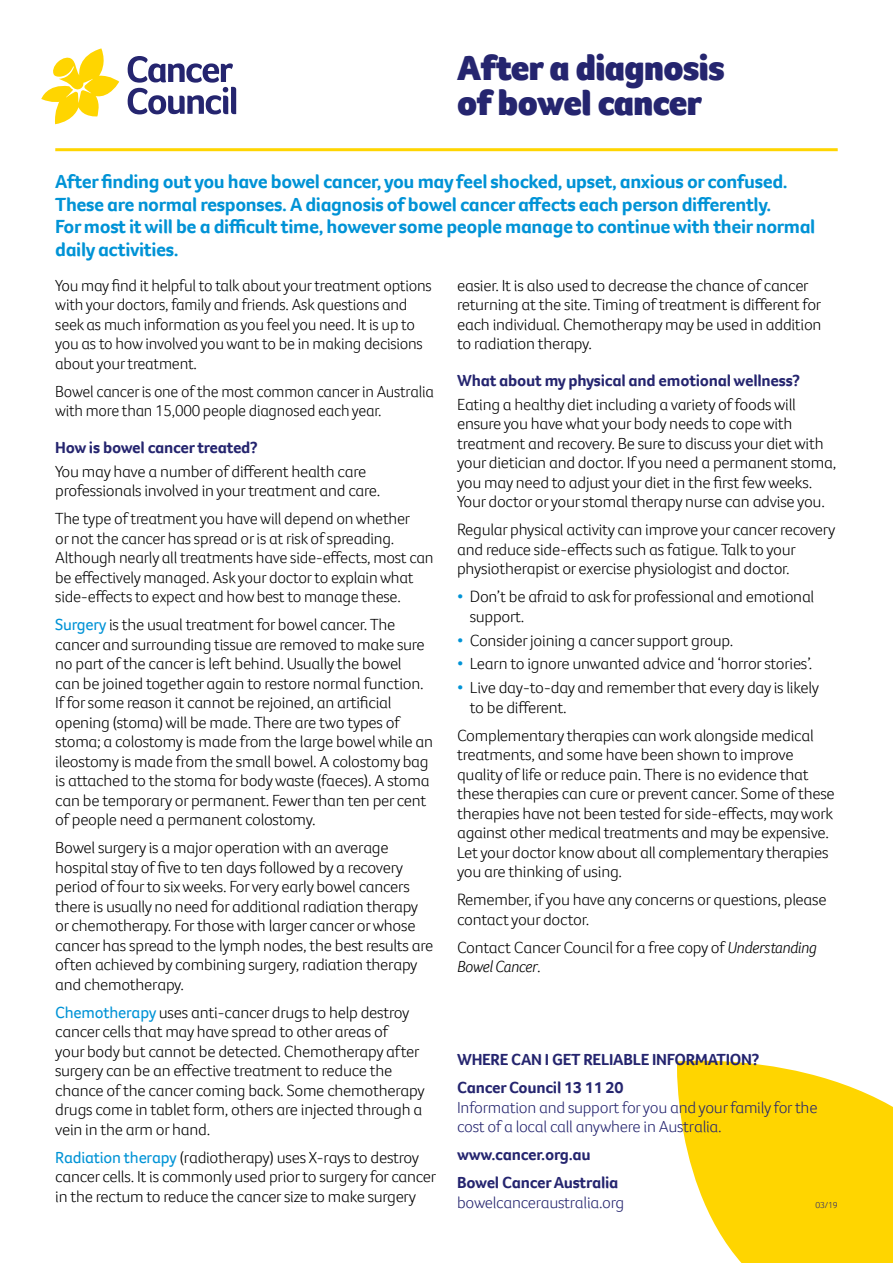
<style>
.page{position:relative;width:893px;height:1263px;background:#fff}
.page>*{position:absolute;margin:0;border:0;box-sizing:border-box;transform-origin:0 0}
.t1{font:900 36px/34.5px "Foco CC";letter-spacing:-.015em;color:#25256f}
.t2{font:700 19.5px/22.5px "Foco CC";letter-spacing:-.02em;color:#0093d6}
.t3{font:300 16.5px/19.5px "Foco CC";letter-spacing:-.015em;color:#000}
.t4{font:700 16.5px/28px "Foco CC";letter-spacing:-.015em;color:#25256f}
.t5{font:300 16.5px/19.5px "Foco CC";letter-spacing:-.015em;color:#25256f}
.t6{font:300 16.5px/19.5px "Foco CC";letter-spacing:-.015em;color:#000;scale:.96 1}
.t7{font:300 9px "Foco CC";color:#25256f}
.s1{font-weight:400;color:#0093d6}
.s2{color:#0093d6}
.s3{font-style:italic}
</style>
<div class="page">
<svg style="left:41px;top:48px;width:78px;height:76px"></svg>
<svg style="left:128px;top:56px;width:108px;height:58px"></svg>
<svg style="left:676px;top:1060px;width:217px;height:203px"></svg>
<hr style="left:55px;top:148px;width:783px;height:3px;background:#ffd500">
<h1 class="t1" style="left:457px;top:51px;width:269px">After a diagnosis of bowel cancer</h1>
<p class="t2" style="left:55px;top:170px;width:762px">After finding out you have bowel cancer, you may feel shocked, upset, anxious or confused.<br>These are normal responses. A diagnosis of bowel cancer affects each person differently.<br>For most it will be a difficult time, however some people manage to continue with their normal daily activities.</p>
<p class="t3" style="left:55px;top:275px;width:378px">You may find it helpful to talk about your treatment options with your doctors, family and friends. Ask questions and seek as much information as you feel you need. It is up to you as to how involved you want to be in making decisions about your treatment.</p>
<p class="t6" style="left:55px;top:381px;width:396px">Bowel cancer is one of the most common cancer in Australia with more than 15,000 people diagnosed each year.</p>
<p class="t4" style="left:55px;top:433px;width:204px">How is bowel cancer treated?</p>
<p class="t3" style="left:55px;top:461px;width:327px">You may have a number of different health care professionals involved in your treatment and care.</p>
<p class="t3" style="left:55px;top:509px;width:380px">The type of treatment you have will depend on whether<br>or not the cancer has spread or is at risk of spreading.<br>Although nearly all treatments have side-effects, most can be effectively managed. Ask your doctor to explain what side-effects to expect and how best to manage these.</p>
<p class="t3" style="left:55px;top:615px;width:379px"><span class="s1">Surgery</span> is the usual treatment for bowel cancer. The cancer and surrounding tissue are removed to make sure no part of the cancer is left behind. Usually the bowel<br>can be joined together again to restore normal function.<br>If for some reason it cannot be rejoined, an artificial opening (stoma) will be made. There are two types of stoma; a colostomy is made from the large bowel while an ileostomy is made from the small bowel. A colostomy bag is attached to the stoma for body waste (faeces). A stoma can be temporary or permanent. Fewer than ten per cent of people need a permanent colostomy.</p>
<p class="t3" style="left:55px;top:838px;width:380px">Bowel surgery is a major operation with an average hospital stay of five to ten days followed by a recovery period of four to six weeks. For very early bowel cancers there is usually no need for additional radiation therapy or chemotherapy. For those with larger cancer or whose cancer has spread to the lymph nodes, the best results are often achieved by combining surgery, radiation therapy and chemotherapy.</p>
<p class="t3" style="left:55px;top:1002px;width:371px"><span class="s1">Chemotherapy</span> uses anti-cancer drugs to help destroy cancer cells that may have spread to other areas of<br>your body but cannot be detected. Chemotherapy after surgery can be an effective treatment to reduce the chance of the cancer coming back. Some chemotherapy drugs come in tablet form, others are injected through a vein in the arm or hand.</p>
<p class="t3" style="left:55px;top:1147px;width:383px"><span class="s1">Radiation therapy</span> (radiotherapy) uses X-rays to destroy cancer cells. It is commonly used prior to surgery for cancer in the rectum to reduce the cancer size to make surgery</p>
<p class="t3" style="left:457px;top:275px;width:366px">easier. It is also used to decrease the chance of cancer returning at the site. Timing of treatment is different for each individual. Chemotherapy may be used in addition to radiation therapy.</p>
<p class="t4" style="left:457px;top:366px;width:344px">What about my physical and emotional wellness?</p>
<p class="t3" style="left:457px;top:394px;width:381px">Eating a healthy diet including a variety of foods will ensure you have what your body needs to cope with treatment and recovery. Be sure to discuss your diet with your dietician and doctor. If you need a permanent stoma, you may need to adjust your diet in the first few weeks.<br>Your doctor or your stomal therapy nurse can advise you.</p>
<p class="t3" style="left:457px;top:520px;width:380px">Regular physical activity can improve your cancer recovery and reduce side-effects such as fatigue. Talk to your physiotherapist or exercise physiologist and doctor.</p>
<p class="t3" style="left:470px;top:587px;width:346px;text-indent:-13px"><span class="s2">•</span> Don’t be afraid to ask for professional and emotional support.</p>
<p class="t3" style="left:457px;top:630px;width:278px"><span class="s2">•</span> Consider joining a cancer support group.</p>
<p class="t3" style="left:457px;top:654px;width:357px"><span class="s2">•</span> Learn to ignore unwanted advice and ‘horror stories’.</p>
<p class="t3" style="left:470px;top:677px;width:351px;text-indent:-13px"><span class="s2">•</span> Live day-to-day and remember that every day is likely to be different.</p>
<p class="t3" style="left:457px;top:725px;width:379px">Complementary therapies can work alongside medical treatments, and some have been shown to improve quality of life or reduce pain. There is no evidence that these therapies can cure or prevent cancer. Some of these therapies have not been tested for side-effects, may work against other medical treatments and may be expensive.<br>Let your doctor know about all complementary therapies you are thinking of using.</p>
<p class="t3" style="left:457px;top:889px;width:371px">Remember, if you have any concerns or questions, please contact your doctor.</p>
<p class="t3" style="left:457px;top:937px;width:361px">Contact Cancer Council for a free copy of <span class="s3">Understanding<br>Bowel Cancer</span>.</p>
<p class="t4" style="left:457px;top:1045px;width:304px">WHERE CAN I GET RELIABLE INFORMATION?<br>Cancer Council 13 11 20</p>
<p class="t5" style="left:457px;top:1097px;width:362px">Information and support for you and your family for the cost of a local call anywhere in Australia.</p>
<p class="t4" style="left:457px;top:1140px;width:163px">www.cancer.org.au<br>Bowel Cancer Australia</p>
<p class="t5" style="left:457px;top:1192px;width:169px">bowelcanceraustralia.org</p>
<p class="t7" style="left:815px;top:1199px;width:24px">03/19</p>
</div>
